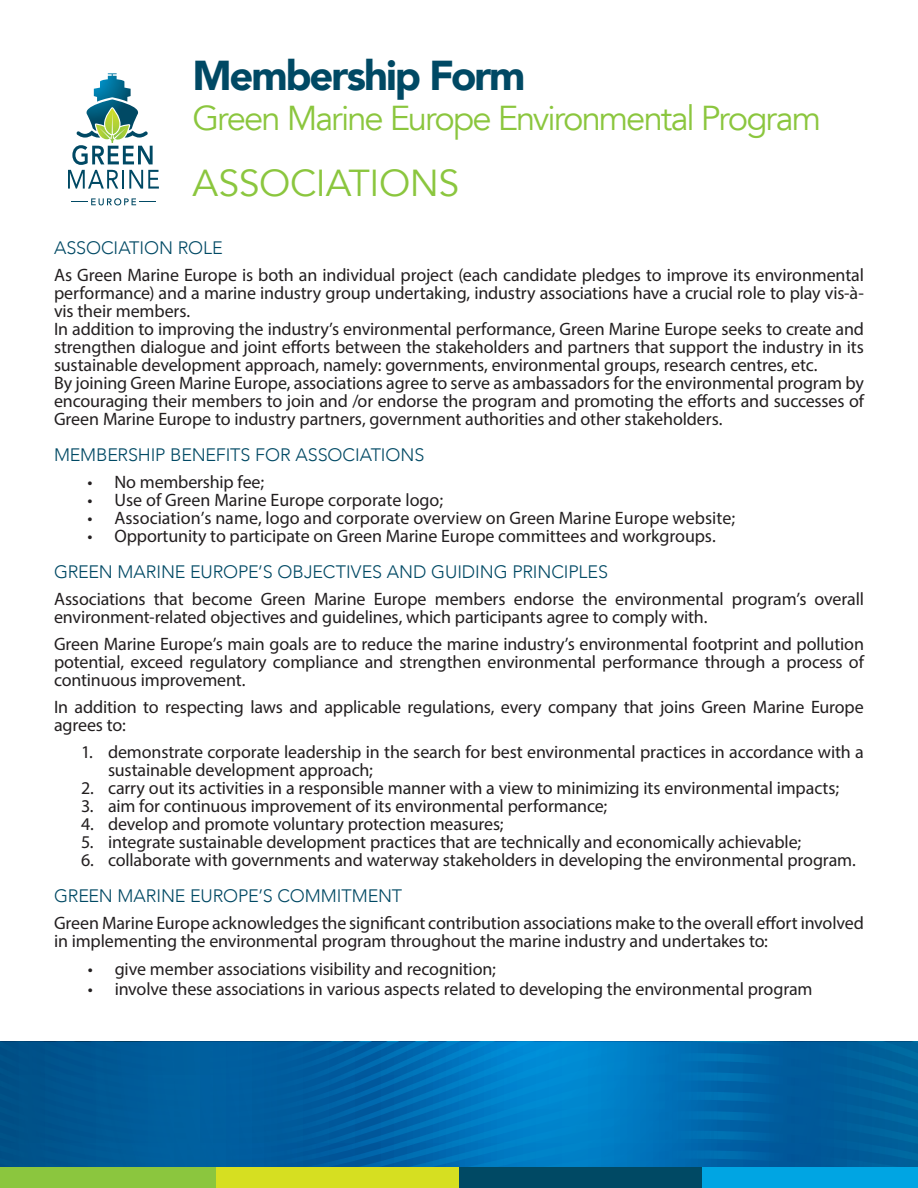
<style>
.page{position:relative;width:918px;height:1188px;background:#fff}
.page>*{position:absolute;margin:0;border:0;box-sizing:border-box;transform-origin:0 0}
.t1{font:900 41.7px "Avenir LT";letter-spacing:-.05em;color:#004964}
.t2{font:37.5px "Avenir LT";letter-spacing:-.01em;color:#8bc63e}
.t3{font:34.5px "Avenir LT";letter-spacing:-.06em;color:#8bc63e}
.t4{font:18px/18px "Myriad Pro";letter-spacing:-.005em;color:#231f20;text-align:justify}
.t5{font:300 18px "Avenir LT";letter-spacing:-.005em;color:#004964}
</style>
<div class="page">
<svg style="left:0;top:1042px;width:918px;height:126px;background:#0066a7"></svg>
<div style="left:0;top:1168px;width:217px;height:20px;background:#8bc63e"></div>
<div style="left:217px;top:1168px;width:242px;height:20px;background:#d6df21"></div>
<div style="left:459px;top:1168px;width:244px;height:20px;background:#004964"></div>
<div style="left:703px;top:1168px;width:215px;height:20px;background:#00a5e3"></div>
<svg style="left:72px;top:198px;width:83px;height:7px"></svg>
<svg style="left:68px;top:73px;width:91px;height:116px"></svg>
<p class="t1" style="left:193px;top:50px;width:334px">Membership Form</p>
<p class="t3" style="left:193px;top:99px;width:630px">Green Marine Europe Environmental Program</p>
<p class="t2" style="left:193px;top:161px;width:268px">ASSOCIATIONS</p>
<p class="t5" style="left:54px;top:237px;width:170px">ASSOCIATION ROLE</p>
<p class="t4" style="left:54px;top:265px;width:812px">As Green Marine Europe is both an individual project (each candidate pledges to improve its environmental performance) and a marine industry group undertaking, industry associations have a crucial role to play vis-à&shy;vis their members.</p>
<p class="t4" style="left:54px;top:319px;width:812px">In addition to improving the industry’s environmental performance, Green Marine Europe seeks to create and strengthen dialogue and joint efforts between the stakeholders and partners that support the industry in its sustainable development approach, namely: governments, environmental groups, research centres, etc.</p>
<p class="t4" style="left:54px;top:373px;width:812px">By joining Green Marine Europe, associations agree to serve as ambassadors for the environmental program by encouraging their members to join and /or endorse the program and promoting the efforts and successes of Green Marine Europe to industry partners, government authorities and other stakeholders.</p>
<p class="t5" style="left:54px;top:444px;width:372px">MEMBERSHIP BENEFITS FOR ASSOCIATIONS</p>
<p class="t4" style="left:88px;top:473px;width:178px">• No membership fee;</p>
<p class="t4" style="left:88px;top:491px;width:357px">• Use of Green Marine Europe corporate logo;</p>
<p class="t4" style="left:88px;top:509px;width:649px">• Association’s name, logo and corporate overview on Green Marine Europe website;</p>
<p class="t4" style="left:88px;top:527px;width:630px">• Opportunity to participate on Green Marine Europe committees and workgroups.</p>
<p class="t5" style="left:54px;top:561px;width:556px">GREEN MARINE EUROPE’S OBJECTIVES AND GUIDING PRINCIPLES</p>
<p class="t4" style="left:54px;top:589px;width:812px">Associations that become Green Marine Europe members endorse the environmental program’s overall environment-related objectives and guidelines, which participants agree to comply with.</p>
<p class="t4" style="left:54px;top:634px;width:812px">Green Marine Europe’s main goals are to reduce the marine industry’s environmental footprint and pollution potential, exceed regulatory compliance and strengthen environmental performance through a process of continuous improvement.</p>
<p class="t4" style="left:54px;top:697px;width:811px">In addition to respecting laws and applicable regulations, every company that joins Green Marine Europe agrees to:</p>
<p class="t4" style="left:108px;top:742px;width:757px;text-indent:-27px">1. demonstrate corporate leadership in the search for best environmental practices in accordance with a sustainable development approach;</p>
<p class="t4" style="left:81px;top:778px;width:760px">2. carry out its activities in a responsible manner with a view to minimizing its environmental impacts;</p>
<p class="t4" style="left:81px;top:796px;width:528px">3. aim for continuous improvement of its environmental performance;</p>
<p class="t4" style="left:81px;top:814px;width:424px">4. develop and promote voluntary protection measures;</p>
<p class="t4" style="left:81px;top:832px;width:722px">5. integrate sustainable development practices that are technically and economically achievable;</p>
<p class="t4" style="left:81px;top:850px;width:776px">6. collaborate with governments and waterway stakeholders in developing the environmental program.</p>
<p class="t5" style="left:54px;top:885px;width:350px">GREEN MARINE EUROPE’S COMMITMENT</p>
<p class="t4" style="left:54px;top:913px;width:812px">Green Marine Europe acknowledges the significant contribution associations make to the overall effort involved in implementing the environmental program throughout the marine industry and undertakes to:</p>
<p class="t4" style="left:88px;top:960px;width:410px">• give member associations visibility and recognition;</p>
<p class="t4" style="left:88px;top:979px;width:726px">• involve these associations in various aspects related to developing the environmental program</p>
</div>
